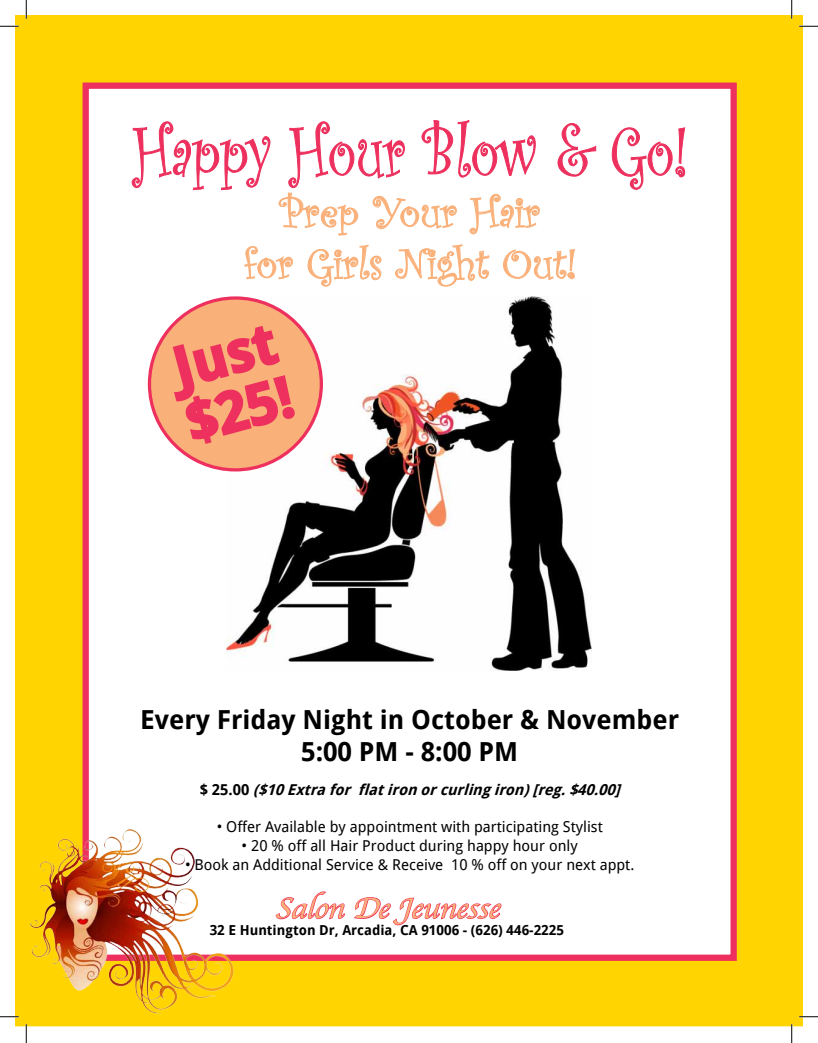
<style>
.page{position:relative;width:818px;height:1043px;background:#fff}
.page>*{position:absolute;margin:0;border:0;box-sizing:border-box;transform-origin:0 0}
.t1{font:73.5px "Curlz";color:#ed305d;scale:.8 1}
.t2{font:700 56.25px/56.2px "Droid Sans";color:#ed305d}
.t3{font:43.75px/51.2px "Curlz";color:#fab079;text-align:center}
.t4{font:italic 30px "Apple Chancery";color:#fab079}
.t5{font:700 26.25px/31.5px "Droid Sans";color:#000;text-align:center}
.t6{font:15px "Droid Sans";color:#000}
.t7{font:italic 700 15px "Droid Sans";color:#000}
.t8{font:700 13.75px "Droid Sans";color:#000}
.s1{font-style:normal}
</style>
<div class="page">
<div style="left:15px;top:15px;width:787px;height:1010px;background:#ffd400"></div>
<div style="left:82px;top:83px;width:654px;height:877px;background:#fff;border:6px solid #ed305d"></div>
<svg style="left:131px;top:121px;width:139px;height:69px"></svg>
<svg style="left:557px;top:123px;width:39px;height:54px"></svg>
<svg style="left:611px;top:127px;width:74px;height:63px"></svg>
<svg style="left:278px;top:120px;width:262px;height:116px"></svg>
<svg style="left:244px;top:246px;width:49px;height:33px"></svg>
<svg style="left:307px;top:244px;width:74px;height:43px"></svg>
<svg style="left:395px;top:244px;width:94px;height:43px"></svg>
<svg style="left:503px;top:249px;width:72px;height:31px"></svg>
<img style="left:226px;top:296px;width:365px;height:374px">
<div style="left:149px;top:298px;width:172px;height:172px;background:#fab079;border-radius:50%"></div>
<svg style="left:171px;top:324px;width:125px;height:121px"></svg>
<svg style="left:275px;top:891px;width:71px;height:29px"></svg>
<svg style="left:353px;top:897px;width:149px;height:28px"></svg>
<img style="left:21px;top:818px;width:221px;height:209px">
<svg style="left:0;top:25px;width:19px;height:2px"></svg>
<svg style="left:799px;top:25px;width:19px;height:2px"></svg>
<svg style="left:0;top:1015px;width:19px;height:2px"></svg>
<svg style="left:799px;top:1015px;width:19px;height:2px"></svg>
<svg style="left:25px;top:0;width:2px;height:19px"></svg>
<svg style="left:25px;top:1024px;width:2px;height:18px"></svg>
<svg style="left:790px;top:0;width:2px;height:19px"></svg>
<svg style="left:790px;top:1024px;width:2px;height:18px"></svg>
<h1 class="t1" style="left:133px;top:100px;width:694px">Happy Hour Blow &amp; Go!</h1>
<h3 class="t3" style="left:243px;top:185px;width:334px">Prep Your Hair<br>for Girls Night Out!</h3>
<h2 class="t2" style="left:164px;top:340px;width:111px;rotate:-15deg">Just $25!</h2>
<h3 class="t5" style="left:140px;top:703px;width:540px">Every Friday Night in October &amp; November<br>5:00 PM - 8:00 PM</h3>
<p class="t7" style="left:200px;top:779px;width:427px"><span class="s1">$ 2 5 . 0 0</span> ($10Extrafor flatironorcurlingiron)[reg.$40.00]</p>
<p class="t6" style="left:217px;top:816px;width:387px">• Offer Available by appointment with participating Stylist</p>
<p class="t6" style="left:242px;top:835px;width:337px">• 20 % off all Hair Product during happy hour only</p>
<p class="t6" style="left:185px;top:853px;width:451px">• Book an Additional Service &amp; Receive 10 % off on your next appt.</p>
<h3 class="t4" style="left:274px;top:884px;width:234px">Salon DeJeunesse</h3>
<p class="t8" style="left:210px;top:919px;width:356px">32 E Huntington Dr, Arcadia, CA 91006 - (626) 446-2225</p>
</div>
